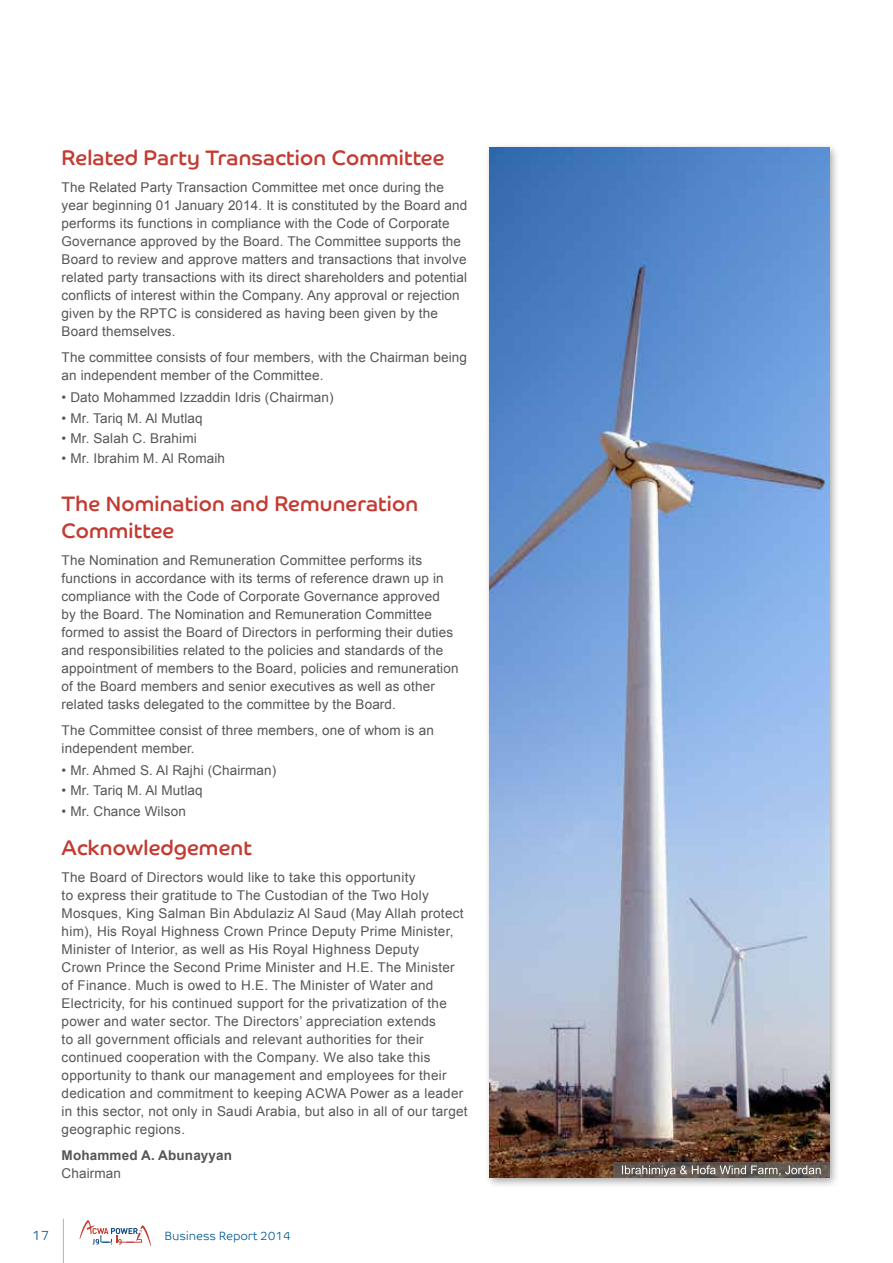
<style>
.page{position:relative;width:893px;height:1263px;background:#fff}
.page>*{position:absolute;margin:0;border:0;box-sizing:border-box;transform-origin:0 0}
.t1{font:21px/27px "Co Headline";letter-spacing:.01em;color:#c33b32}
.t2{font:13.5px/18px "Arial";letter-spacing:.01em;color:#55565a}
.t3{font:700 13.5px "Arial";letter-spacing:.01em;color:#55565a}
.t4{font:300 13.5px "Co Text";color:#005b96}
.t5{font:300 12px "Co Text";letter-spacing:-.01em;color:#005b96}
</style>
<div class="page">
<svg style="left:80px;top:1220px;width:71px;height:26px"></svg>
<hr style="left:63px;top:1219px;width:1px;height:44px;background:#b3b2b3">
<div style="left:484px;top:142px;width:356px;height:1047px;background:#000;opacity:.35"></div>
<img style="left:489px;top:148px;width:340px;height:1030px">
<svg style="left:613px;top:1162px;width:216px;height:16px"></svg>
<svg style="left:622px;top:1165px;width:199px;height:12px;background:#817a74"></svg>
<h1 class="t1" style="left:62px;top:144px;width:384px">Related Party Transaction Committee</h1>
<p class="t2" style="left:62px;top:178px;width:407px">The Related Party Transaction Committee met once during the year beginning 01 January 2014. It is constituted by the Board and performs its functions in compliance with the Code of Corporate Governance approved by the Board. The Committee supports the Board to review and approve matters and transactions that involve related party transactions with its direct shareholders and potential conflicts of interest within the Company. Any approval or rejection given by the RPTC is considered as having been given by the Board themselves.</p>
<p class="t2" style="left:62px;top:349px;width:407px">The committee consists of four members, with the Chairman being an independent member of the Committee.</p>
<p class="t2" style="left:62px;top:389px;width:273px">• Dato Mohammed Izzaddin Idris (Chairman)</p>
<p class="t2" style="left:62px;top:409px;width:143px">• Mr. Tariq M. Al Mutlaq</p>
<p class="t2" style="left:62px;top:429px;width:137px">• Mr. Salah C. Brahimi</p>
<p class="t2" style="left:62px;top:449px;width:165px">• Mr. Ibrahim M. Al Romaih</p>
<h1 class="t1" style="left:62px;top:490px;width:358px">The Nomination and Remuneration<br>Committee</h1>
<p class="t2" style="left:62px;top:551px;width:398px">The Nomination and Remuneration Committee performs its functions in accordance with its terms of reference drawn up in compliance with the Code of Corporate Governance approved<br>by the Board. The Nomination and Remuneration Committee formed to assist the Board of Directors in performing their duties and responsibilities related to the policies and standards of the appointment of members to the Board, policies and remuneration of the Board members and senior executives as well as other related tasks delegated to the committee by the Board.</p>
<p class="t2" style="left:62px;top:721px;width:374px">The Committee consist of three members, one of whom is an independent member.</p>
<p class="t2" style="left:62px;top:762px;width:216px">• Mr. Ahmed S. Al Rajhi (Chairman)</p>
<p class="t2" style="left:62px;top:782px;width:143px">• Mr. Tariq M. Al Mutlaq</p>
<p class="t2" style="left:62px;top:802px;width:126px">• Mr. Chance Wilson</p>
<h1 class="t1" style="left:62px;top:834px;width:192px">Acknowledgement</h1>
<p class="t2" style="left:62px;top:868px;width:408px">The Board of Directors would like to take this opportunity<br>to express their gratitude to The Custodian of the Two Holy Mosques, King Salman Bin Abdulaziz Al Saud (May Allah protect him), His Royal Highness Crown Prince Deputy Prime Minister, Minister of Interior, as well as His Royal Highness Deputy<br>Crown Prince the Second Prime Minister and H.E. The Minister of Finance. Much is owed to H.E. The Minister of Water and Electricity, for his continued support for the privatization of the power and water sector. The Directors’ appreciation extends<br>to all government officials and relevant authorities for their continued cooperation with the Company. We also take this opportunity to thank our management and employees for their dedication and commitment to keeping ACWA Power as a leader in this sector, not only in Saudi Arabia, but also in all of our target geographic regions.</p>
<p class="t3" style="left:62px;top:1146px;width:172px">Mohammed A. Abunayyan</p>
<p class="t2" style="left:62px;top:1164px;width:61px">Chairman</p>
<p class="t4" style="left:32px;top:1227px;width:19px">17</p>
<p class="t5" style="left:165px;top:1228px;width:128px">Business Report 2014</p>
</div>
